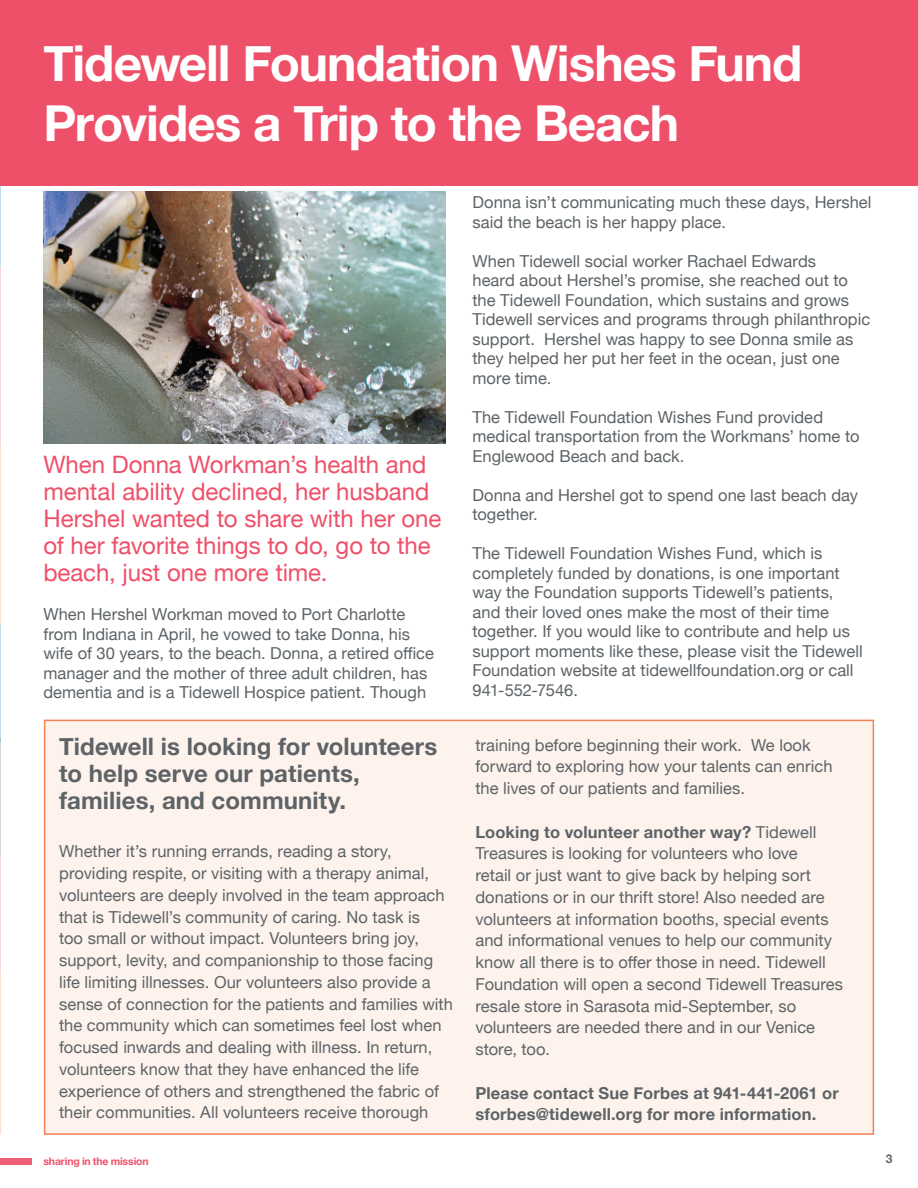
<style>
.page{position:relative;width:918px;height:1188px;background:#fff}
.page>*{position:absolute;margin:0;border:0;box-sizing:border-box;transform-origin:0 0}
.t1{font:700 49.5px/60px "Helvetica Neue";letter-spacing:-.02em;color:#fff}
.t2{font:24px/27px "Helvetica Neue";letter-spacing:-.005em;color:#ef5069}
.t3{font:700 24px/27px "Helvetica Neue";letter-spacing:.005em;color:#5e6367}
.t4{font:16.5px/21.8px "Helvetica Neue";color:#5d6367}
.t5{font:700 16.5px/21.8px "Helvetica Neue";letter-spacing:.01em;color:#5d6367}
.t6{font:700 12px "Helvetica Neue";color:#5d6367}
.t7{font:700 10.5px "Helvetica Neue";letter-spacing:-.015em;color:#f05169}
.s1{font-weight:700}
</style>
<div class="page">
<div style="left:0;top:1158px;width:32px;height:7px;background:#f05d77"></div>
<div style="left:0;top:0;width:918px;height:186px;background:#ef5069"></div>
<img style="left:43px;top:192px;width:403px;height:252px">
<div style="left:44px;top:720px;width:830px;height:415px;background:#fdf3ec;border:2px solid #f58152"></div>
<h1 class="t1" style="left:43px;top:35px;width:761px">Tidewell Foundation Wishes Fund<br>Provides a Trip to the Beach</h1>
<h2 class="t2" style="left:43px;top:452px;width:399px">When Donna Workman’s health and mental ability declined, her husband Hershel wanted to share with her one of her favorite things to do, go to the beach, just one more time.</h2>
<p class="t4" style="left:43px;top:605px;width:392px;line-height:19.5px">When Hershel Workman moved to Port Charlotte from Indiana in April, he vowed to take Donna, his wife of 30 years, to the beach. Donna, a retired office manager and the mother of three adult children, has dementia and is a Tidewell Hospice patient. Though</p>
<h2 class="t3" style="left:59px;top:734px;width:380px">Tidewell is looking for volunteers to help serve our patients, families, and community.</h2>
<p class="t4" style="left:59px;top:842px;width:395px">Whether it’s running errands, reading a story, providing respite, or visiting with a therapy animal, volunteers are deeply involved in the team approach that is Tidewell’s community of caring. No task is<br>too small or without impact. Volunteers bring joy, support, levity, and companionship to those facing life limiting illnesses. Our volunteers also provide a sense of connection for the patients and families with the community which can sometimes feel lost when focused inwards and dealing with illness. In return, volunteers know that they have enhanced the life experience of others and strengthened the fabric of their communities. All volunteers receive thorough</p>
<p class="t4" style="left:473px;top:194px;width:401px;line-height:19.5px">Donna isn’t communicating much these days, Hershel said the beach is her happy place.</p>
<p class="t4" style="left:473px;top:252px;width:399px;line-height:19.5px">When Tidewell social worker Rachael Edwards<br>heard about Hershel’s promise, she reached out to the Tidewell Foundation, which sustains and grows Tidewell services and programs through philanthropic support. Hershel was happy to see Donna smile as they helped her put her feet in the ocean, just one more time.</p>
<p class="t4" style="left:473px;top:408px;width:388px;line-height:19.5px">The Tidewell Foundation Wishes Fund provided medical transportation from the Workmans’ home to<br>Englewood Beach and back.</p>
<p class="t4" style="left:473px;top:486px;width:387px;line-height:19.5px">Donna and Hershel got to spend one last beach day together.</p>
<p class="t4" style="left:473px;top:545px;width:392px;line-height:19.5px">The Tidewell Foundation Wishes Fund, which is completely funded by donations, is one important way the Foundation supports Tidewell’s patients, and their loved ones make the most of their time together. If you would like to contribute and help us support moments like these, please visit the Tidewell Foundation website at tidewellfoundation.org or call 941-552-7546.</p>
<p class="t4" style="left:475px;top:735px;width:359px">training before beginning their work. We look forward to exploring how your talents can enrich the lives of our patients and families.</p>
<p class="t4" style="left:475px;top:822px;width:369px"><span class="s1">Looking to volunteer another way?</span> Tidewell Treasures is looking for volunteers who love<br>retail or just want to give back by helping sort donations or in our thrift store! Also needed are volunteers at information booths, special events and informational venues to help our community know all there is to offer those in need. Tidewell Foundation will open a second Tidewell Treasures resale store in Sarasota mid-September, so volunteers are needed there and in our Venice store, too.</p>
<p class="t5" style="left:475px;top:1082px;width:365px">Please contact Sue Forbes at 941-441-2061 or sforbes@tidewell.org for more information.</p>
<p class="t7" style="left:43px;top:1153px;width:107px">sharing in the mission</p>
<p class="t6" style="left:886px;top:1150px;width:8px">3</p>
</div>
